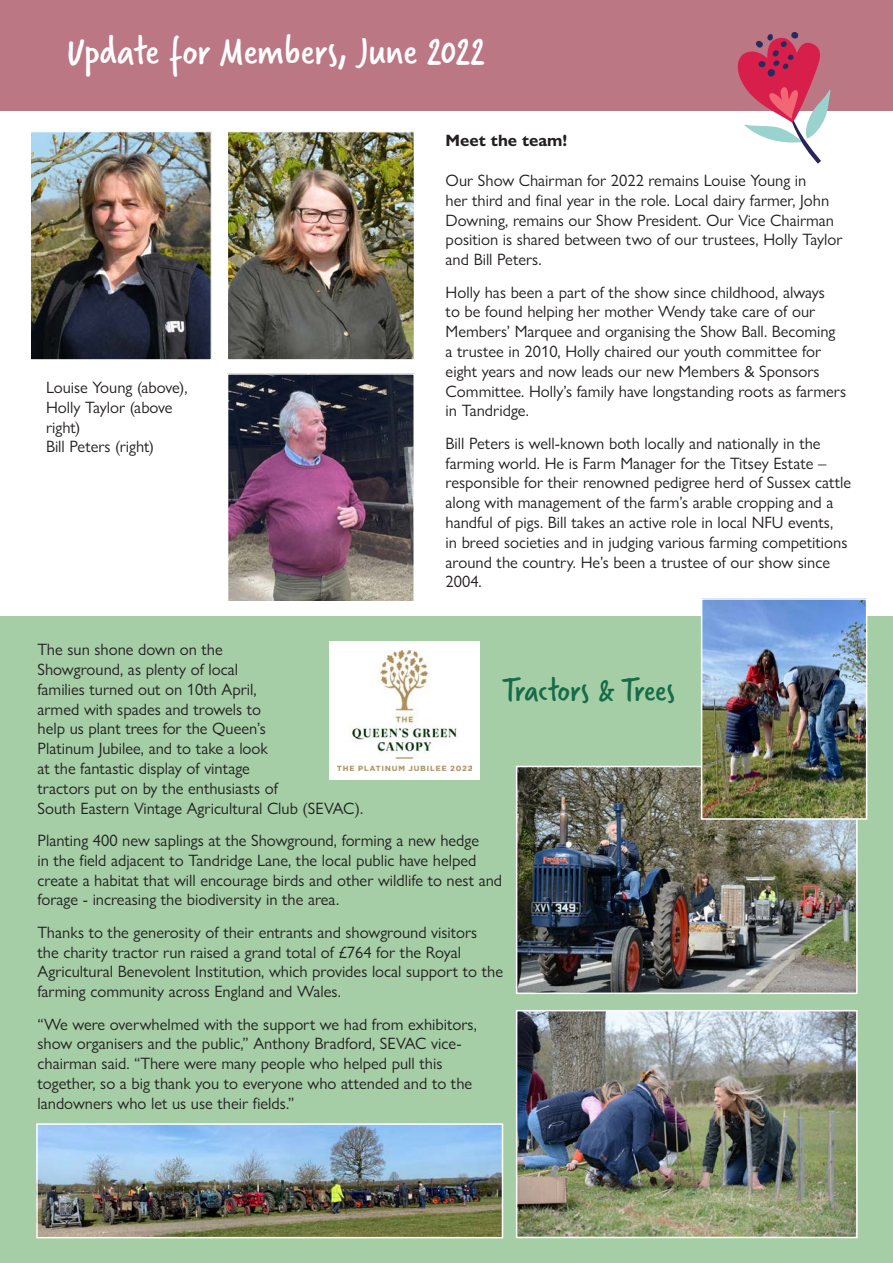
<style>
.page{position:relative;width:893px;height:1263px;background:#fff}
.page>*{position:absolute;margin:0;border:0;box-sizing:border-box;transform-origin:0 0}
.t1{font:42px "Verveine";color:#fff}
.t2{font:34.5px "Verveine";letter-spacing:-.015em;color:#166b48}
.t3{font:16.5px/19.8px "Gill Sans Nova";color:#231f20}
.t4{font:700 16.5px "Gill Sans Nova";color:#231f20}
</style>
<div class="page">
<div style="left:0;top:617px;width:893px;height:646px;background:#a5cea6"></div>
<div style="left:0;top:0;width:893px;height:111px;background:#bc7785"></div>
<img style="left:229px;top:133px;width:184px;height:225px">
<div style="left:227px;top:131px;width:188px;height:229px;border:1px solid #fff"></div>
<img style="left:32px;top:133px;width:178px;height:225px">
<div style="left:30px;top:131px;width:182px;height:229px;border:1px solid #fff"></div>
<img style="left:230px;top:376px;width:182px;height:223px">
<div style="left:227px;top:373px;width:188px;height:229px;border:2px solid #fff"></div>
<div style="left:329px;top:641px;width:151px;height:138px;background:#fff"></div>
<img style="left:338px;top:651px;width:134px;height:120px">
<img style="left:519px;top:769px;width:336px;height:222px">
<div style="left:516px;top:766px;width:342px;height:228px;border:2px solid #fff"></div>
<img style="left:519px;top:1013px;width:336px;height:222px">
<div style="left:516px;top:1010px;width:342px;height:228px;border:2px solid #fff"></div>
<img style="left:39px;top:1126px;width:461px;height:109px">
<div style="left:36px;top:1123px;width:467px;height:115px;border:2px solid #fff"></div>
<img style="left:704px;top:601px;width:160px;height:216px">
<div style="left:701px;top:598px;width:166px;height:222px;border:2px solid #fff"></div>
<svg style="left:737px;top:32px;width:94px;height:132px"></svg>
<p class="t1" style="left:66px;top:22px;width:420px">Update for Members, June 2022</p>
<p class="t3" style="left:46px;top:377px;width:143px">Louise Young (above),<br>Holly Taylor (above right)</p>
<p class="t3" style="left:46px;top:437px;width:110px">Bill Peters (right)</p>
<p class="t4" style="left:446px;top:130px;width:123px">Meet the team!</p>
<p class="t3" style="left:446px;top:170px;width:398px">Our Show Chairman for 2022 remains Louise Young in<br>her third and final year in the role. Local dairy farmer, John Downing, remains our Show President. Our Vice Chairman position is shared between two of our trustees, Holly Taylor and Bill Peters.</p>
<p class="t3" style="left:446px;top:282px;width:402px">Holly has been a part of the show since childhood, always<br>to be found helping her mother Wendy take care of our Members’ Marquee and organising the Show Ball. Becoming a trustee in 2010, Holly chaired our youth committee for eight years and now leads our new Members &amp; Sponsors Committee. Holly’s family have longstanding roots as farmers in Tandridge.</p>
<p class="t3" style="left:446px;top:433px;width:407px">Bill Peters is well-known both locally and nationally in the farming world. He is Farm Manager for the Titsey Estate – responsible for their renowned pedigree herd of Sussex cattle along with management of the farm’s arable cropping and a handful of pigs. Bill takes an active role in local NFU events,<br>in breed societies and in judging various farming competitions around the country. He’s been a trustee of our show since 2004.</p>
<p class="t3" style="left:38px;top:639px;width:327px">The sun shone down on the<br>Showground, as plenty of local<br>families turned out on 10th April,<br>armed with spades and trowels to<br>help us plant trees for the Queen’s<br>Platinum Jubilee, and to take a look<br>at the fantastic display of vintage<br>tractors put on by the enthusiasts of<br>South Eastern Vintage Agricultural Club (SEVAC).</p>
<p class="t3" style="left:38px;top:830px;width:466px">Planting 400 new saplings at the Showground, forming a new hedge<br>in the field adjacent to Tandridge Lane, the local public have helped create a habitat that will encourage birds and other wildlife to nest and forage - increasing the biodiversity in the area.</p>
<p class="t3" style="left:38px;top:922px;width:467px">Thanks to the generosity of their entrants and showground visitors<br>the charity tractor run raised a grand total of £764 for the Royal Agricultural Benevolent Institution, which provides local support to the farming community across England and Wales.</p>
<p class="t3" style="left:38px;top:1014px;width:441px">“We were overwhelmed with the support we had from exhibitors, show organisers and the public,” Anthony Bradford, SEVAC vice&shy;chairman said. “There were many people who helped pull this together, so a big thank you to everyone who attended and to the landowners who let us use their fields.”</p>
<p class="t2" style="left:502px;top:666px;width:174px">Tractors &amp; Trees</p>
</div>
